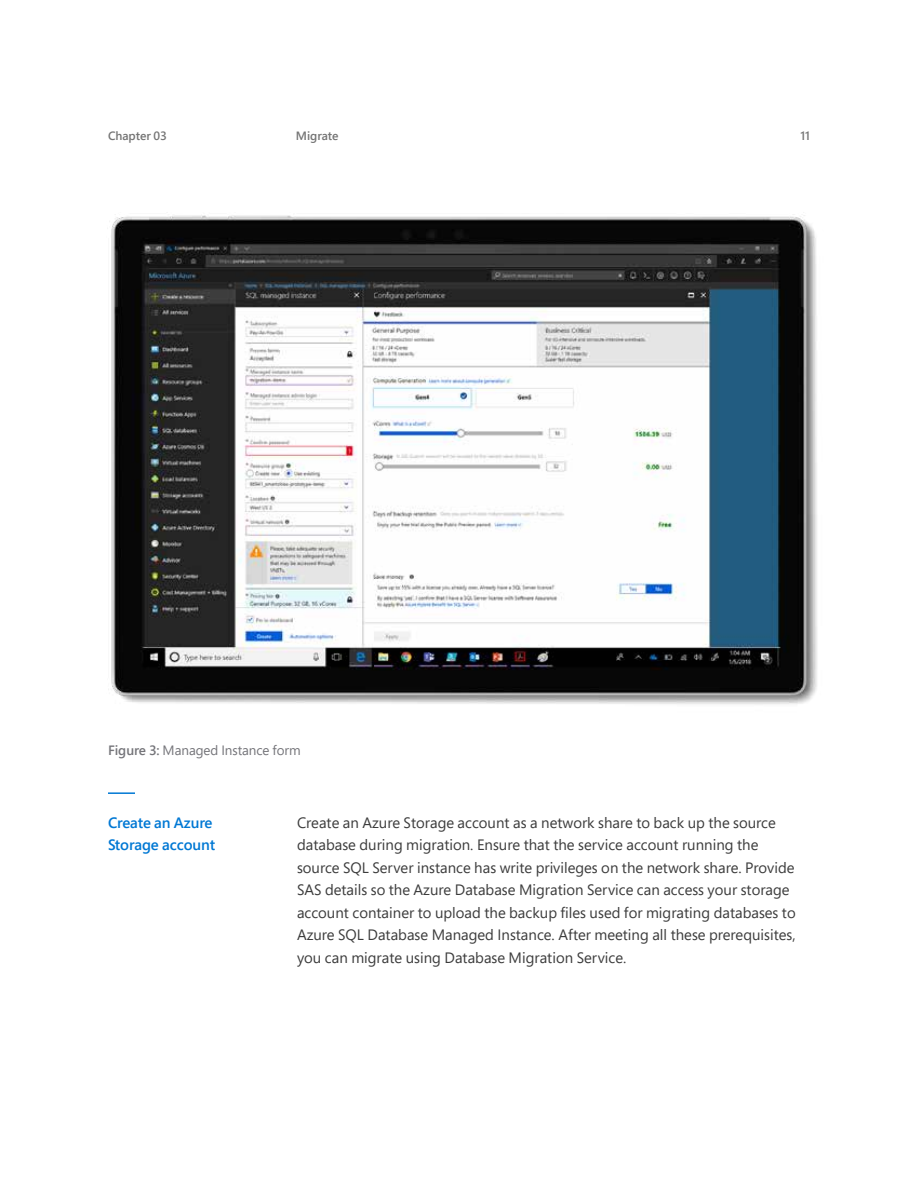
<style>
.page{position:relative;width:918px;height:1188px;background:#fff}
.page>*{position:absolute;margin:0;border:0;box-sizing:border-box;transform-origin:0 0}
.t1{font:15px/22.5px "Segoe Pro";color:#3c3c3c}
.t2{font:600 15px/22.5px "Segoe Pro";letter-spacing:-.005em;color:#0078d4}
.t3{font:13.5px "Segoe Pro";letter-spacing:-.005em;color:#75757a}
.t4{font:600 12px "Segoe Pro";color:#757575}
.s1{font-weight:600}
</style>
<div class="page">
<hr style="left:108px;top:792px;width:27px;height:2px;background:#0078d4">
<img style="left:108px;top:214px;width:709px;height:491px">
<p class="t4" style="left:108px;top:127px;width:61px">Chapter 03</p>
<p class="t4" style="left:296px;top:127px;width:44px">Migrate</p>
<p class="t3" style="left:108px;top:741px;width:194px"><span class="s1">Figure 3:</span> Managed Instance form</p>
<p class="t4" style="left:800px;top:127px;width:11px">11</p>
<p class="t2" style="left:108px;top:811px;width:109px">Create an Azure<br>Storage account</p>
<p class="t1" style="left:297px;top:811px;width:500px">Create an Azure Storage account as a network share to back up the source database during migration. Ensure that the service account running the source SQL Server instance has write privileges on the network share. Provide SAS details so the Azure Database Migration Service can access your storage account container to upload the backup files used for migrating databases to Azure SQL Database Managed Instance. After meeting all these prerequisites, you can migrate using Database Migration Service.</p>
</div>
